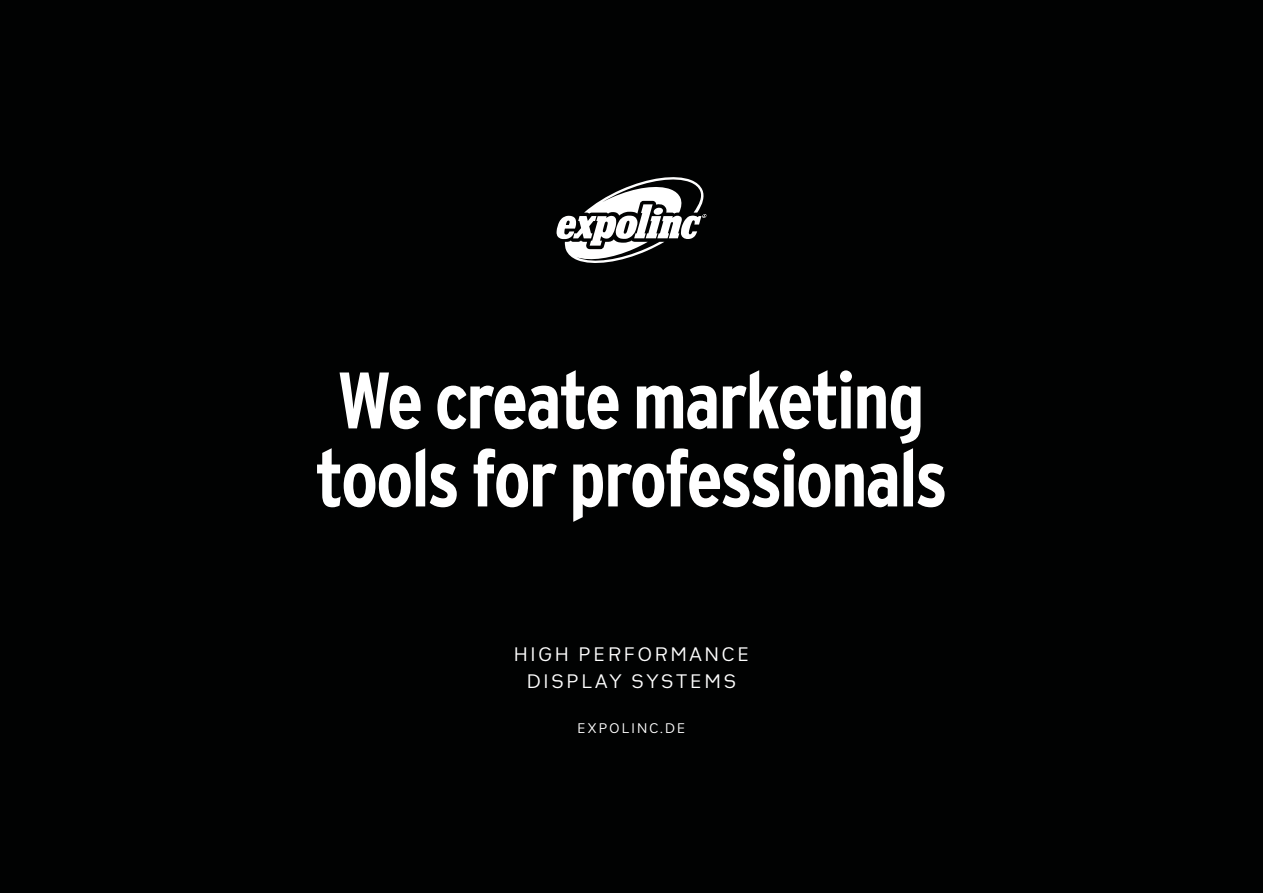
<style>
.page{position:relative;width:1263px;height:893px;background:#010202}
.page>*{position:absolute;margin:0;border:0;box-sizing:border-box;transform-origin:0 0}
.t1{font:700 condensed 79.8px/78px "Interstate";letter-spacing:-.035em;color:#fff}
.t2{font:21px/27px "Heimat Sans";letter-spacing:.1em;color:#fff;text-align:center}
.t3{font:15px "Heimat Sans";letter-spacing:.1em;color:#fff}
</style>
<div class="page">
<svg style="left:556px;top:177px;width:150px;height:86px"></svg>
<p class="t1" style="left:315px;top:361px;width:634px">We create marketing tools for professionals</p>
<p class="t2" style="left:513px;top:640px;width:238px">HIGH PERFORMANCE<br>DISPLAY SYSTEMS</p>
<p class="t3" style="left:577px;top:718px;width:110px">EXPOLINC.DE</p>
</div>
